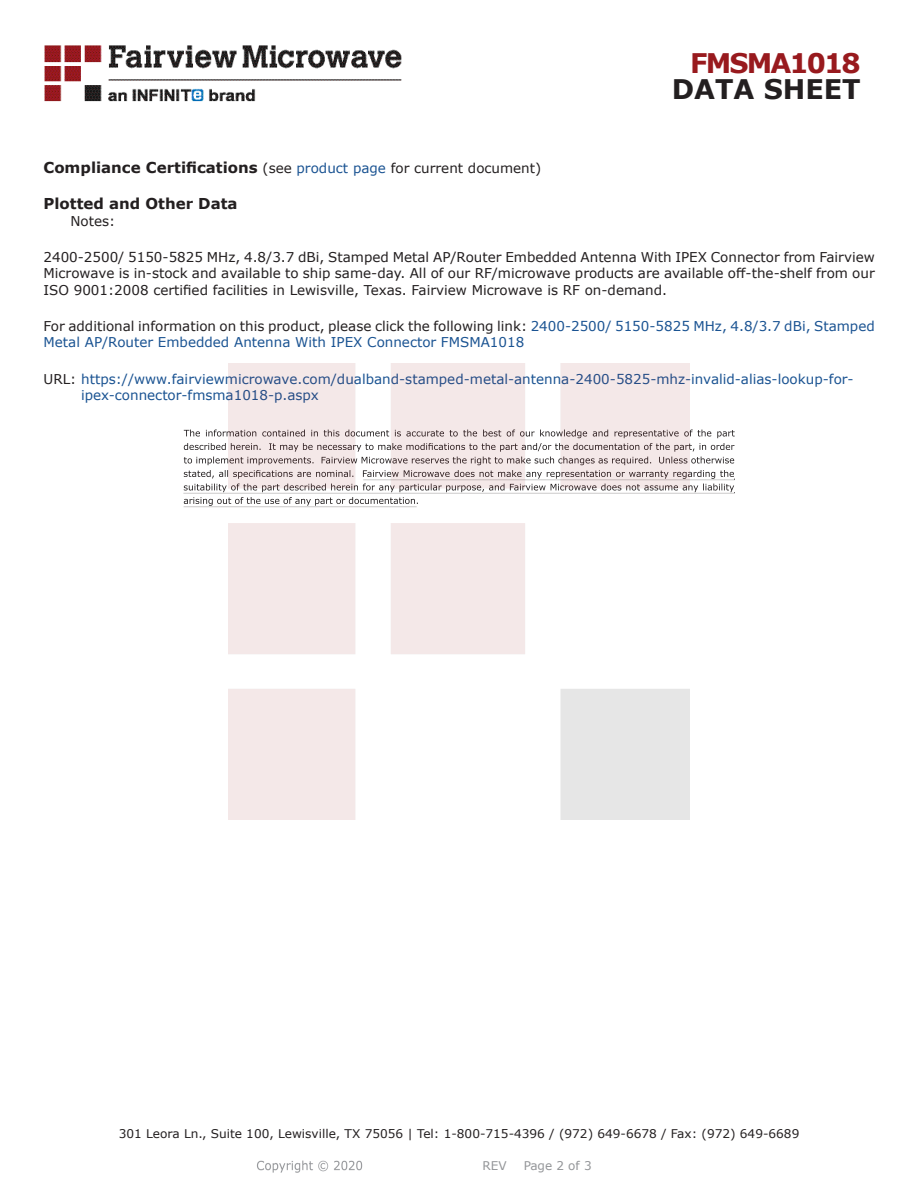
<style>
.page{position:relative;width:918px;height:1188px;background:#fff}
.page>*{position:absolute;margin:0;border:0;box-sizing:border-box;transform-origin:0 0}
.FM{font:700 27px "Verdana";letter-spacing:-.07em;color:#981a1e}
.t1{font:700 27px "Verdana";color:#231f20}
.Head1_for_Compliance{font:700 15px "Verdana";color:#231f20}
.Web_Description_Para{font:13.5px/16.2px "Verdana";color:#231f20;text-align:justify}
.Web_Description_Para-2{font:13.5px/16.2px "Verdana";color:#1a5392}
.URL_para{font:13.5px/16.2px "Verdana";color:#1a5392}
.Specs_Para{font:13.5px "Verdana";color:#231f20}
.t2{font:12px "Verdana";color:#231f20}
.REV_Info{font:12px "Verdana";color:#939598}
.s1{font-weight:400;font-size:13.5px}
.s2{font-weight:400;font-size:13.5px;color:#1a5392}
.s3{color:#231f20}
</style>
<div class="page">
<svg style="left:184px;top:430px;width:551px;height:76px"></svg>
<hr style="left:363px;top:479px;width:372px;height:1px;background:#231f20">
<hr style="left:183px;top:493px;width:551px;height:1px;background:#231f20">
<hr style="left:184px;top:506px;width:233px;height:1px;background:#231f20">
<img style="left:257px;top:1160px;width:106px;height:13px">
<img style="left:228px;top:364px;width:462px;height:456px">
<img style="left:44px;top:45px;width:358px;height:57px">
<p class="FM" style="left:690px;top:44px;width:172px">FMSMA1018</p>
<p class="t1" style="left:672px;top:70px;width:191px">DATA SHEET</p>
<p class="Head1_for_Compliance" style="left:44px;top:157px;width:499px">Compliance Certifications <span class="s1">(see</span> <span class="s2">product page</span> <span class="s1">for current document)</span></p>
<p class="Head1_for_Compliance" style="left:44px;top:193px;width:196px">Plotted and Other Data</p>
<p class="Specs_Para" style="left:70px;top:211px;width:46px">Notes:</p>
<p class="Web_Description_Para" style="left:44px;top:249px;width:833px">2400-2500/ 5150-5825 MHz, 4.8/3.7 dBi, Stamped Metal AP/Router Embedded Antenna With IPEX Connector from Fairview Microwave is in-stock and available to ship same-day. All of our RF/microwave products are available off-the-shelf from our ISO 9001:2008 certified facilities in Lewisville, Texas. Fairview Microwave is RF on-demand.</p>
<p class="Web_Description_Para-2" style="left:44px;top:318px;width:833px"><span class="s3">For additional information on this product, please click the following link:</span> 2400-2500/ 5150-5825 MHz, 4.8/3.7 dBi, Stamped<br>Metal AP/Router Embedded Antenna With IPEX Connector FMSMA1018</p>
<p class="URL_para" style="left:81px;top:370px;width:774px;text-indent:-38px"><span class="s3">URL:</span> https://www.fairviewmicrowave.com/dualband-stamped-metal-antenna-2400-5825-mhz-invalid-alias-lookup-for&shy;ipex-connector-fmsma1018-p.aspx</p>
<p class="t2" style="left:119px;top:1125px;width:682px">301 Leora Ln., Suite 100, Lewisville, TX 75056 | Tel: 1-800-715-4396 / (972) 649-6678 / Fax: (972) 649-6689</p>
<p class="REV_Info" style="left:483px;top:1157px;width:26px">REV</p>
<p class="REV_Info" style="left:524px;top:1157px;width:70px">Page 2 of 3</p>
</div>
